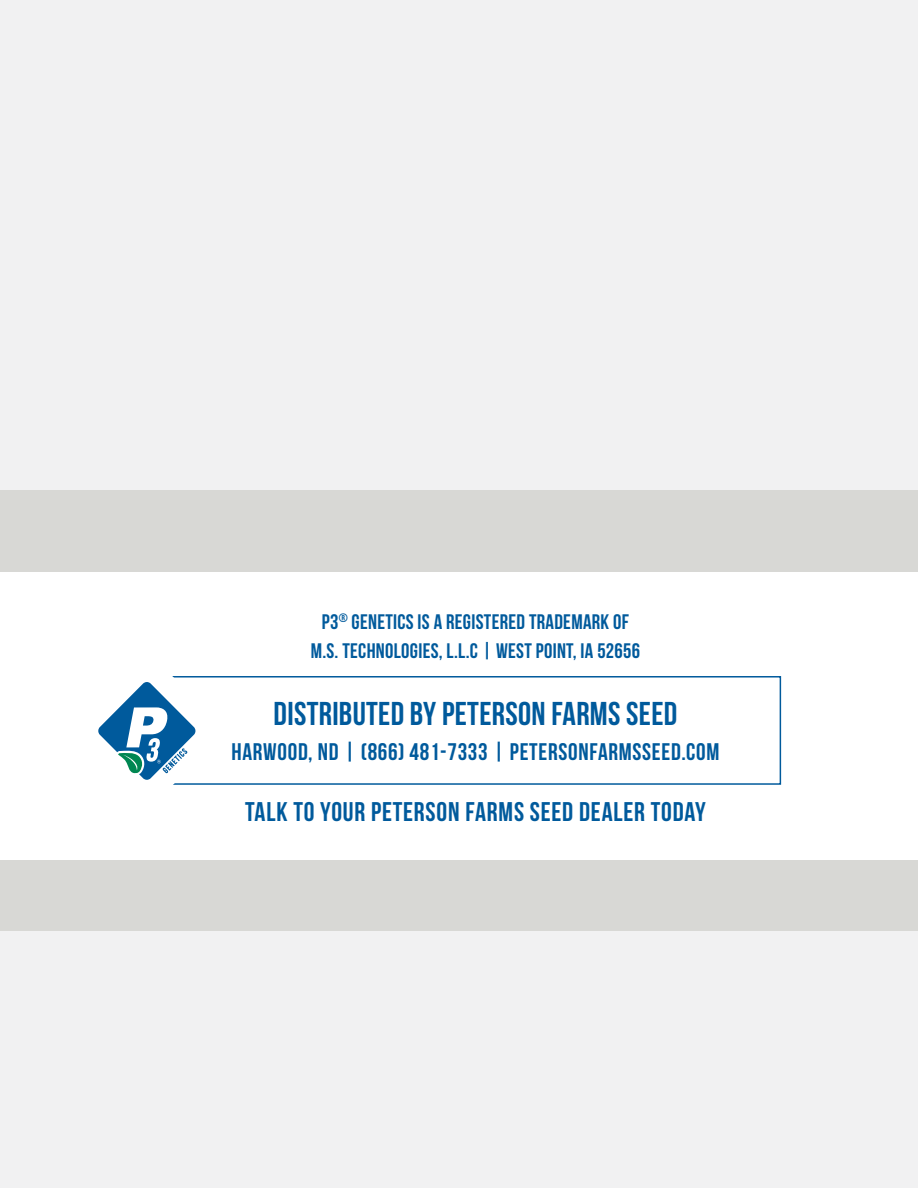
<style>
.page{position:relative;width:918px;height:1188px;background:#f1f1f2}
.page>*{position:absolute;margin:0;border:0;box-sizing:border-box;transform-origin:0 0}
.t1{font:33px "Bebas Neue";letter-spacing:.01em;color:#005a9c}
.t2{font:27px "Bebas Neue";letter-spacing:.03em;color:#005a9c}
.t3{font:24px "Bebas Neue";letter-spacing:.03em;color:#005a9c}
.t4{font:21px/28.5px "Bebas Neue";letter-spacing:.015em;color:#005a9c;text-align:center}
</style>
<div class="page">
<div style="left:0;top:490px;width:918px;height:442px;background:#d8d8d5"></div>
<div style="left:0;top:572px;width:917px;height:288px;background:#fff"></div>
<div style="left:170px;top:676px;width:611px;height:109px;border:2px solid #005a9c"></div>
<svg style="left:98px;top:676px;width:128px;height:109px"></svg>
<p class="t4" style="left:311px;top:607px;width:331px">P3<sup>®</sup> GENETICS IS A REGISTERED TRADEMARK OF<br>M.S. TECHNOLOGIES, L.L.C | WEST POINT, IA 52656</p>
<h1 class="t1" style="left:274px;top:696px;width:405px">DISTRIBUTED BY PETERSON FARMS SEED</h1>
<p class="t3" style="left:232px;top:738px;width:489px">HARWOOD, ND | (866) 481-7333 | PETERSONFARMSSEED.COM</p>
<p class="t2" style="left:245px;top:797px;width:462px">TALK TO YOUR PETERSON FARMS SEED DEALER TODAY</p>
</div>
